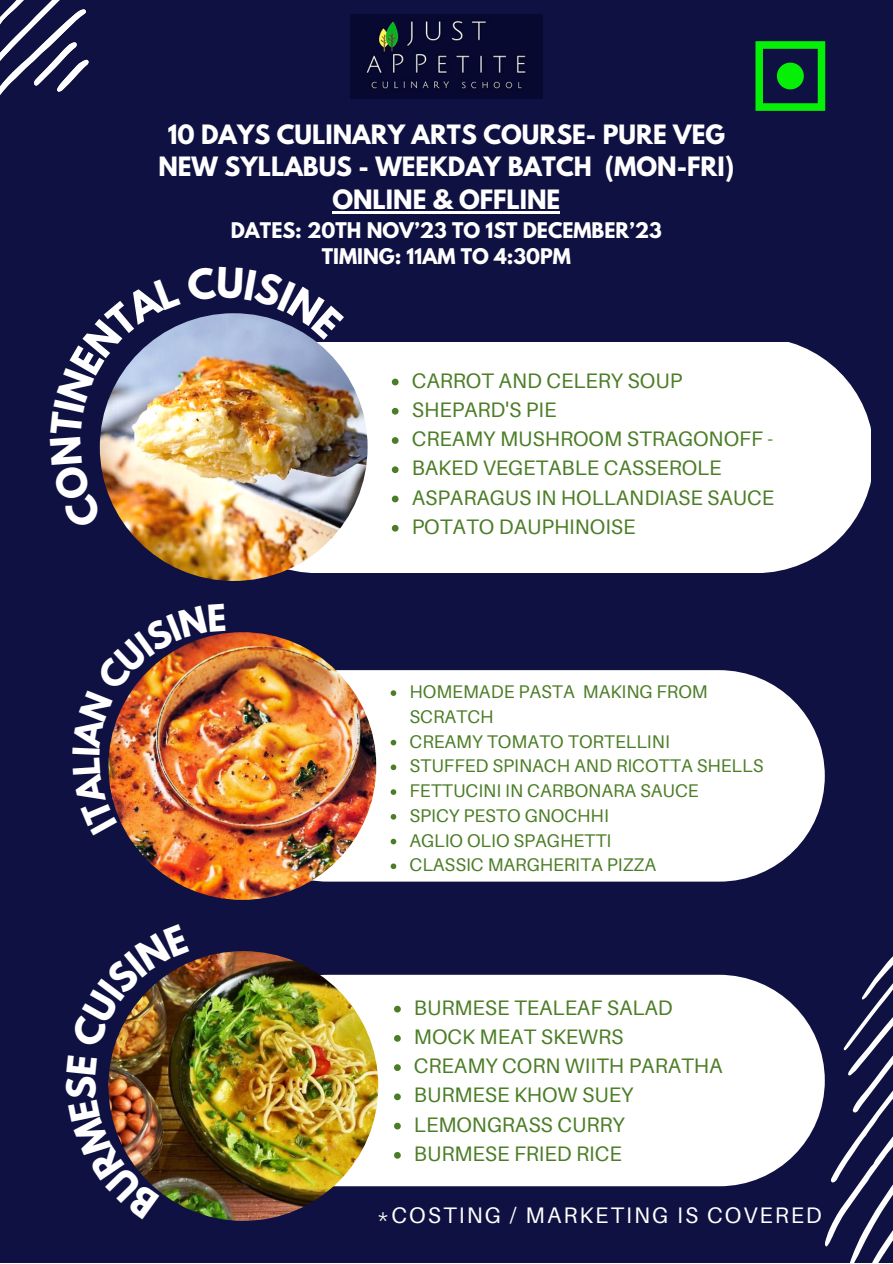
<style>
.page{position:relative;width:893px;height:1264px;background:#fff}
.page>*{position:absolute;margin:0;border:0;box-sizing:border-box;transform-origin:0 0}
.t1{font:700 23.55px "League Spartan";color:#fff}
.t2{font:22.5px "Aileron";letter-spacing:.09em;color:#fff}
.t3{font:21px "Aileron";color:#4b7d26}
.t4{font:700 19.05px "League Spartan";color:#fff}
.t5{font:18.3px/24.8px "Aileron";color:#4b7d26}
</style>
<div class="page">
<div style="left:0;top:0;width:892px;height:1262px;background:#0f1142"></div>
<div style="left:280px;top:342px;width:590px;height:231px;background:#fff"></div>
<img style="left:100px;top:313px;width:267px;height:268px;border-radius:50%">
<div style="left:223px;top:974px;width:601px;height:212px;background:#fff;border-radius:106px"></div>
<img style="left:108px;top:951px;width:270px;height:269px;border-radius:50%">
<div style="left:223px;top:670px;width:601px;height:212px;background:#fff;border-radius:106px"></div>
<img style="left:108px;top:632px;width:268px;height:267px;border-radius:50%">
<svg style="left:824px;top:957px;width:68px;height:305px"></svg>
<img style="left:350px;top:14px;width:192px;height:84px">
<svg style="left:0;top:0;width:89px;height:95px"></svg>
<svg style="left:755px;top:41px;width:70px;height:70px"></svg>
<svg style="left:390px;top:690px;width:6px;height:6px"></svg>
<svg style="left:390px;top:739px;width:6px;height:6px"></svg>
<svg style="left:390px;top:764px;width:6px;height:6px"></svg>
<svg style="left:390px;top:789px;width:6px;height:6px"></svg>
<svg style="left:390px;top:814px;width:6px;height:5px"></svg>
<svg style="left:390px;top:838px;width:6px;height:6px"></svg>
<svg style="left:390px;top:863px;width:6px;height:6px"></svg>
<svg style="left:394px;top:1005px;width:7px;height:7px"></svg>
<svg style="left:394px;top:1035px;width:7px;height:6px"></svg>
<svg style="left:394px;top:1064px;width:7px;height:6px"></svg>
<svg style="left:394px;top:1093px;width:7px;height:7px"></svg>
<svg style="left:394px;top:1122px;width:7px;height:7px"></svg>
<svg style="left:394px;top:1152px;width:7px;height:6px"></svg>
<svg style="left:392px;top:378px;width:6px;height:7px"></svg>
<svg style="left:392px;top:408px;width:6px;height:6px"></svg>
<svg style="left:392px;top:437px;width:6px;height:7px"></svg>
<svg style="left:392px;top:466px;width:6px;height:7px"></svg>
<svg style="left:392px;top:495px;width:6px;height:7px"></svg>
<svg style="left:392px;top:525px;width:6px;height:6px"></svg>
<hr style="left:332px;top:211px;width:228px;height:2px;background:#fff">
<img style="left:99px;top:313px;width:245px;height:218px">
<img style="left:108px;top:633px;width:118px;height:202px">
<img style="left:108px;top:1054px;width:51px;height:137px">
<img style="left:114px;top:962px;width:75px;height:85px">
<p class="t1" style="left:168px;top:122px;width:558px">10 DAYS CULINARY ARTS COURSE- PURE VEG</p>
<p class="t1" style="left:158px;top:155px;width:577px">NEW SYLLABUS - WEEKDAY BATCH (MON-FRI)</p>
<p class="t1" style="left:332px;top:188px;width:229px">ONLINE &amp; OFFLINE</p>
<p class="t4" style="left:231px;top:221px;width:432px">DATES: 20TH NOV’23 TO 1ST DECEMBER’23</p>
<p class="t4" style="left:322px;top:247px;width:250px">TIMING: 11AM TO 4:30PM</p>
<p class="t3" style="left:411px;top:367px;width:272px">CARROT AND CELERY SOUP</p>
<p class="t3" style="left:411px;top:396px;width:146px">SHEPARD'S PIE</p>
<p class="t3" style="left:411px;top:426px;width:363px">CREAMY MUSHROOM STRAGONOFF -</p>
<p class="t3" style="left:411px;top:455px;width:311px">BAKED VEGETABLE CASSEROLE</p>
<p class="t3" style="left:411px;top:484px;width:364px">ASPARAGUS IN HOLLANDIASE SAUCE</p>
<p class="t3" style="left:411px;top:513px;width:225px">POTATO DAUPHINOISE</p>
<p class="t5" style="left:409px;top:679px;width:300px">HOMEMADE PASTA MAKING FROM<br>SCRATCH</p>
<p class="t5" style="left:409px;top:728px;width:262px">CREAMY TOMATO TORTELLINI</p>
<p class="t5" style="left:409px;top:753px;width:355px">STUFFED SPINACH AND RICOTTA SHELLS</p>
<p class="t5" style="left:409px;top:778px;width:291px">FETTUCINI IN CARBONARA SAUCE</p>
<p class="t5" style="left:409px;top:802px;width:201px">SPICY PESTO GNOCHHI</p>
<p class="t5" style="left:409px;top:827px;width:203px">AGLIO OLIO SPAGHETTI</p>
<p class="t5" style="left:409px;top:852px;width:248px">CLASSIC MARGHERITA PIZZA</p>
<p class="t3" style="left:414px;top:994px;width:260px">BURMESE TEALEAF SALAD</p>
<p class="t3" style="left:414px;top:1023px;width:211px">MOCK MEAT SKEWRS</p>
<p class="t3" style="left:414px;top:1052px;width:310px">CREAMY CORN WIITH PARATHA</p>
<p class="t3" style="left:414px;top:1082px;width:221px">BURMESE KHOW SUEY</p>
<p class="t3" style="left:414px;top:1111px;width:212px">LEMONGRASS CURRY</p>
<p class="t3" style="left:414px;top:1140px;width:209px">BURMESE FRIED RICE</p>
<p class="t2" style="left:377px;top:1200px;width:446px">*COSTING / MARKETING IS COVERED</p>
</div>
